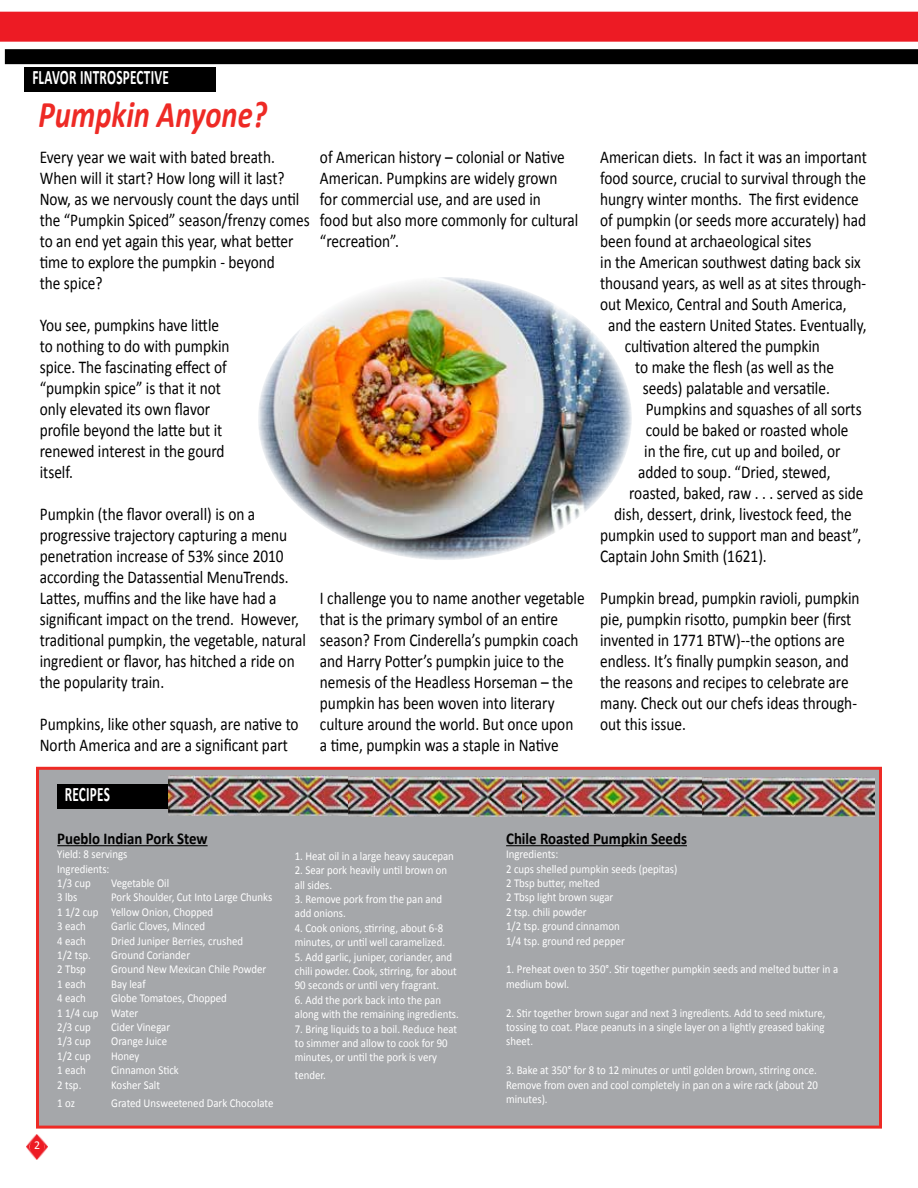
<style>
.page{position:relative;width:918px;height:1188px;background:#fff}
.page>*{position:absolute;margin:0;border:0;box-sizing:border-box;transform-origin:0 0}
.t1{font:italic 700 37.8px "Calibri";color:#ee2a25;scale:.81 1}
.t2{font:700 20.7px "Calibri";letter-spacing:.02em;color:#fff;scale:.64 1}
.t3{font:18px/21px "Calibri";color:#000;scale:.85 1}
.t4{font:700 16.5px "Calibri";color:#000;scale:.9 1}
.t5{font:12px/14.4px "Calibri";color:#fff;scale:.9 1}
.t6{font:12px "Calibri";color:#fff}
</style>
<div class="page">
<div style="left:0;top:12px;width:918px;height:30px;background:#ed1b24"></div>
<div style="left:5px;top:49px;width:913px;height:15px;background:#000"></div>
<img style="left:27px;top:1134px;width:21px;height:25px">
<div style="left:34px;top:1140px;width:10px;height:13px;background:#ed1b24;border-radius:50%"></div>
<div style="left:30px;top:1141px;width:10px;height:12px;background:#ed1b24;border-radius:50%"></div>
<div style="left:36px;top:767px;width:846px;height:362px;background:#a5a7aa;border:3px solid #ee2a25"></div>
<div style="left:57px;top:784px;width:112px;height:25px;background:#000"></div>
<div style="left:25px;top:67px;width:191px;height:24px;background:#000"></div>
<hr style="left:506px;top:845px;width:181px;height:1px;background:#000">
<hr style="left:57px;top:845px;width:151px;height:1px;background:#000">
<img style="left:258px;top:277px;width:374px;height:283px">
<img style="left:168px;top:776px;width:355px;height:40px">
<img style="left:523px;top:776px;width:352px;height:41px">
<p class="t2" style="left:32px;top:64px;width:215px">FLAVOR INTROSPECTIVE</p>
<h1 class="t1" style="left:38px;top:91px;width:284px">Pumpkin Anyone?</h1>
<p class="t3" style="left:40px;top:146px;width:319px">Every year we wait with bated breath.<br>When will it start? How long will it last?<br>Now, as we nervously count the days until the “Pumpkin Spiced” season/frenzy comes to an end yet again this year, what better time to explore the pumpkin - beyond<br>the spice?</p>
<p class="t3" style="left:40px;top:315px;width:225px">You see, pumpkins have little to nothing to do with pumpkin spice. The fascinating effect of “pumpkin spice” is that it not only elevated its own flavor profile beyond the latte but it renewed interest in the gourd itself.</p>
<p class="t3" style="left:40px;top:504px;width:315px">Pumpkin (the flavor overall) is on a progressive trajectory capturing a menu penetration increase of 53% since 2010 according the Datassential MenuTrends.<br>Lattes, muffins and the like have had a significant impact on the trend. However, traditional pumpkin, the vegetable, natural ingredient or flavor, has hitched a ride on the popularity train.</p>
<p class="t3" style="left:40px;top:714px;width:306px">Pumpkins, like other squash, are native to<br>North America and are a significant part</p>
<p class="t3" style="left:320px;top:147px;width:306px">of American history – colonial or Native American. Pumpkins are widely grown for commercial use, and are used in<br>food but also more commonly for cultural “recreation”.</p>
<p class="t3" style="left:320px;top:588px;width:313px">I challenge you to name another vegetable that is the primary symbol of an entire season? From Cinderella’s pumpkin coach and Harry Potter’s pumpkin juice to the nemesis of the Headless Horseman – the pumpkin has been woven into literary culture around the world. But once upon a time, pumpkin was a staple in Native</p>
<p class="t2" style="left:65px;top:781px;width:72px">RECIPES</p>
<p class="t3" style="left:600px;top:147px;width:315px">American diets. In fact it was an important</p>
<p class="t3" style="left:600px;top:168px;width:314px">food source, crucial to survival through the</p>
<p class="t3" style="left:600px;top:189px;width:306px">hungry winter months. The first evidence</p>
<p class="t3" style="left:600px;top:210px;width:315px">of pumpkin (or seeds more accurately) had</p>
<p class="t3" style="left:600px;top:231px;width:250px">been found at archaeological sites</p>
<p class="t3" style="left:600px;top:252px;width:308px">in the American southwest dating back six</p>
<p class="t3" style="left:600px;top:273px;width:315px">thousand years, as well as at sites through-</p>
<p class="t3" style="left:600px;top:293px;width:291px">out Mexico, Central and South America,</p>
<p class="t3" style="left:608px;top:314px;width:305px">and the eastern United States. Eventually,</p>
<p class="t3" style="left:625px;top:335px;width:231px">cultivation altered the pumpkin</p>
<p class="t3" style="left:635px;top:357px;width:235px">to make the flesh (as well as the</p>
<p class="t3" style="left:643px;top:378px;width:222px">seeds) palatable and versatile.</p>
<p class="t3" style="left:646px;top:399px;width:256px">Pumpkins and squashes of all sorts</p>
<p class="t3" style="left:646px;top:420px;width:240px">could be baked or roasted whole</p>
<p class="t3" style="left:644px;top:441px;width:232px">in the fire, cut up and boiled, or</p>
<p class="t3" style="left:638px;top:462px;width:228px">added to soup. “Dried, stewed,</p>
<p class="t3" style="left:629px;top:483px;width:277px">roasted, baked, raw . . . served as side</p>
<p class="t3" style="left:614px;top:504px;width:281px">dish, dessert, drink, livestock feed, the</p>
<p class="t3" style="left:600px;top:525px;width:309px">pumpkin used to support man and beast”,</p>
<p class="t3" style="left:600px;top:546px;width:198px">Captain John Smith (1621).</p>
<p class="t3" style="left:600px;top:588px;width:307px">Pumpkin bread, pumpkin ravioli, pumpkin pie, pumpkin risotto, pumpkin beer (first invented in 1771 BTW)--the options are endless. It’s finally pumpkin season, and the reasons and recipes to celebrate are many. Check out our chefs ideas through&shy;out this issue.</p>
<p class="t6" style="left:34px;top:1138px;width:8px">2</p>
<p class="t4" style="left:57px;top:828px;width:169px">Pueblo Indian Pork Stew</p>
<p class="t5" style="left:57px;top:847px;width:79px">Yield: 8 servings<br>Ingredients:<br>1/3 cup</p>
<p class="t5" style="left:111px;top:876px;width:66px">Vegetable Oil</p>
<p class="t5" style="left:57px;top:890px;width:24px">3 lbs</p>
<p class="t5" style="left:57px;top:890px;width:240px;text-indent:54px">Pork Shoulder, Cut Into Large Chunks<br>1 1/2 cup Yellow Onion, Chopped<br>3 each</p>
<p class="t5" style="left:111px;top:919px;width:106px">Garlic Cloves, Minced</p>
<p class="t5" style="left:57px;top:934px;width:33px">4 each</p>
<p class="t5" style="left:111px;top:934px;width:148px">Dried Juniper Berries, crushed</p>
<p class="t5" style="left:57px;top:948px;width:39px">1/2 tsp.</p>
<p class="t5" style="left:111px;top:948px;width:89px">Ground Coriander</p>
<p class="t5" style="left:57px;top:962px;width:33px">2 Tbsp</p>
<p class="t5" style="left:111px;top:962px;width:174px">Ground New Mexican Chile Powder</p>
<p class="t5" style="left:57px;top:977px;width:33px">1 each</p>
<p class="t5" style="left:111px;top:977px;width:40px">Bay leaf</p>
<p class="t5" style="left:57px;top:991px;width:33px">4 each</p>
<p class="t5" style="left:57px;top:991px;width:190px;text-indent:54px">Globe Tomatoes, Chopped<br>1 1/4 cup Water<br>2/3 cup</p>
<p class="t5" style="left:111px;top:1020px;width:67px">Cider Vinegar</p>
<p class="t5" style="left:57px;top:1034px;width:39px">1/3 cup</p>
<p class="t5" style="left:111px;top:1034px;width:64px">Orange Juice</p>
<p class="t5" style="left:57px;top:1049px;width:39px">1/2 cup</p>
<p class="t5" style="left:111px;top:1049px;width:33px">Honey</p>
<p class="t5" style="left:57px;top:1063px;width:33px">1 each</p>
<p class="t5" style="left:111px;top:1063px;width:77px">Cinnamon Stick</p>
<p class="t5" style="left:57px;top:1078px;width:28px">2 tsp.</p>
<p class="t5" style="left:111px;top:1078px;width:56px">Kosher Salt</p>
<p class="t5" style="left:57px;top:1096px;width:21px">1 oz</p>
<p class="t5" style="left:111px;top:1096px;width:182px">Grated Unsweetened Dark Chocolate</p>
<p class="t5" style="left:295px;top:849px;width:178px">1. Heat oil in a large heavy saucepan</p>
<p class="t5" style="left:295px;top:863px;width:171px">2. Sear pork heavily until brown on all sides.</p>
<p class="t5" style="left:295px;top:892px;width:165px">3. Remove pork from the pan and add onions.</p>
<p class="t5" style="left:295px;top:921px;width:168px">4. Cook onions, stirring, about 6-8 minutes, or until well caramelized.</p>
<p class="t5" style="left:295px;top:950px;width:182px">5. Add garlic, juniper, coriander, and chili powder. Cook, stirring, for about<br>90 seconds or until very fragrant.</p>
<p class="t5" style="left:295px;top:993px;width:184px">6. Add the pork back into the pan along with the remaining ingredients.</p>
<p class="t5" style="left:295px;top:1022px;width:182px">7. Bring liquids to a boil. Reduce heat to simmer and allow to cook for 90 minutes, or until the pork is very</p>
<p class="t5" style="left:295px;top:1068px;width:36px">tender.</p>
<p class="t4" style="left:506px;top:828px;width:202px">Chile Roasted Pumpkin Seeds</p>
<p class="t5" style="left:506px;top:847px;width:192px">Ingredients:<br>2 cups shelled pumpkin seeds (pepitas)<br>2 Tbsp butter, melted<br>2 Tbsp light brown sugar<br>2 tsp. chili powder<br>1/2 tsp. ground cinnamon<br>1/4 tsp. ground red pepper</p>
<p class="t5" style="left:506px;top:962px;width:370px">1. Preheat oven to 350°. Stir together pumpkin seeds and melted butter in a medium bowl.</p>
<p class="t5" style="left:506px;top:1006px;width:357px;text-align:justify">2. Stir together brown sugar and next 3 ingredients. Add to seed mixture, tossing to coat. Place peanuts in a single layer on a lightly greased baking sheet.</p>
<p class="t5" style="left:506px;top:1063px;width:348px;text-align:justify">3. Bake at 350° for 8 to 12 minutes or until golden brown, stirring once.<br>Remove from oven and cool completely in pan on a wire rack (about 20 minutes).</p>
</div>
